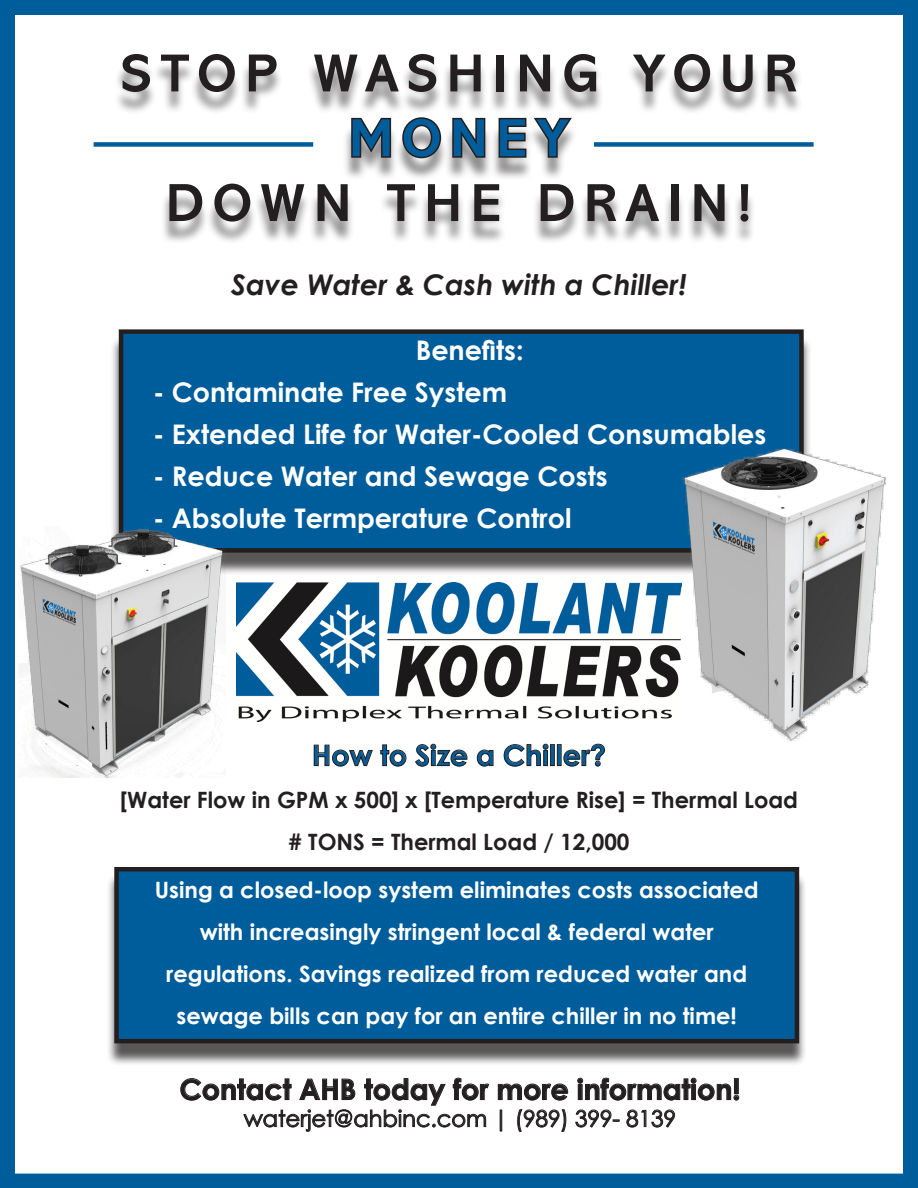
<style>
.page{position:relative;width:918px;height:1188px;background:#fff}
.page>*{position:absolute;margin:0;border:0;box-sizing:border-box;transform-origin:0 0}
.t1{font:700 54px/64.8px "Abadi MT Pro";letter-spacing:.17em;color:#231f20;text-align:center}
.t2{font:700 28.5px "Century Gothic";color:#231f20}
.t3{font:italic 700 28.5px "Century Gothic";color:#231f20}
.t4{font:700 28.5px "Century Gothic";color:#005d9b}
.t5{font:700 27px "Century Gothic";color:#fff}
.t6{font:700 22.5px/42px "Century Gothic";color:#fff;text-align:center}
.t7{font:700 22.5px/42px "Century Gothic";color:#231f20;text-align:center}
.t8{font:22.5px "Century Gothic";color:#231f20}
.s1{color:#005d9b}
</style>
<div class="page">
<img style="left:237px;top:582px;width:444px;height:139px">
<div style="left:0;top:0;width:15px;height:1188px;background:#005d9b"></div>
<div style="left:903px;top:0;width:15px;height:1188px;background:#005d9b"></div>
<div style="left:15px;top:0;width:888px;height:15px;background:#005d9b"></div>
<div style="left:15px;top:1174px;width:888px;height:14px;background:#005d9b"></div>
<div style="left:115px;top:61px;width:689px;height:184px;background:#231f20;opacity:.51"></div>
<svg style="left:350px;top:116px;width:43px;height:43px"></svg>
<svg style="left:401px;top:116px;width:42px;height:44px"></svg>
<svg style="left:451px;top:116px;width:36px;height:43px"></svg>
<svg style="left:497px;top:115px;width:78px;height:44px"></svg>
<div style="left:94px;top:142px;width:219px;height:5px;background:#005d9b"></div>
<div style="left:594px;top:142px;width:220px;height:5px;background:#005d9b"></div>
<div style="left:111px;top:336px;width:701px;height:240px;background:#231f20;opacity:.75"></div>
<div style="left:121px;top:332px;width:680px;height:218px;background:#005d9b"></div>
<div style="left:119px;top:329px;width:685px;height:224px;border:4px solid #231f20"></div>
<svg style="left:314px;top:744px;width:59px;height:23px"></svg>
<svg style="left:380px;top:744px;width:27px;height:23px"></svg>
<svg style="left:415px;top:743px;width:53px;height:24px"></svg>
<svg style="left:477px;top:749px;width:17px;height:18px"></svg>
<svg style="left:503px;top:743px;width:46px;height:24px"></svg>
<div style="left:557px;top:745px;width:4px;height:21px;border:1px solid #231f20"></div>
<svg style="left:563px;top:743px;width:42px;height:24px"></svg>
<img style="left:681px;top:441px;width:206px;height:301px">
<img style="left:18px;top:527px;width:207px;height:250px">
<div style="left:106px;top:874px;width:702px;height:192px;background:#231f20;opacity:.75"></div>
<div style="left:117px;top:869px;width:680px;height:172px;background:#005d9b"></div>
<div style="left:114px;top:867px;width:685px;height:176px;border:4px solid #231f20"></div>
<svg style="left:498px;top:1083px;width:70px;height:18px"></svg>
<svg style="left:577px;top:1077px;width:163px;height:24px"></svg>
<svg style="left:180px;top:1077px;width:309px;height:55px"></svg>
<div style="left:500px;top:1110px;width:2px;height:21px;border:1px solid #231f20"></div>
<svg style="left:517px;top:1109px;width:50px;height:23px"></svg>
<svg style="left:575px;top:1109px;width:44px;height:19px"></svg>
<svg style="left:626px;top:1109px;width:49px;height:19px"></svg>
<p class="t1" style="left:121px;top:41px;width:677px">STOP WASHING YOUR<br><span class="s1">MONEY<br></span>DOWN THE DRAIN!</p>
<p class="t3" style="left:231px;top:263px;width:457px">Save Water &amp; Cash with a Chiller!</p>
<p class="t5" style="left:416px;top:330px;width:109px">Benefits:</p>
<p class="t5" style="left:153px;top:372px;width:356px">- Contaminate Free System</p>
<p class="t5" style="left:153px;top:414px;width:615px">- Extended Life for Water-Cooled Consumables</p>
<p class="t5" style="left:153px;top:456px;width:456px">- Reduce Water and Sewage Costs</p>
<p class="t5" style="left:153px;top:498px;width:420px">- Absolute Termperature Control</p>
<p class="t4" style="left:312px;top:734px;width:296px">How to Size a Chiller?</p>
<p class="t7" style="left:120px;top:777px;width:680px">[Water Flow in GPM x 500] x [Temperature Rise] = Thermal Load # TONS = Thermal Load / 12,000</p>
<p class="t6" style="left:155px;top:868px;width:605px">Using a closed-loop system eliminates costs associated with increasingly stringent local &amp; federal water regulations. Savings realized from reduced water and sewage bills can pay for an entire chiller in no time!</p>
<p class="t2" style="left:180px;top:1068px;width:562px">Contact AHB today for more information!</p>
<p class="t8" style="left:244px;top:1103px;width:434px">waterjet@ahbinc.com | (989) 399- 8139</p>
</div>
